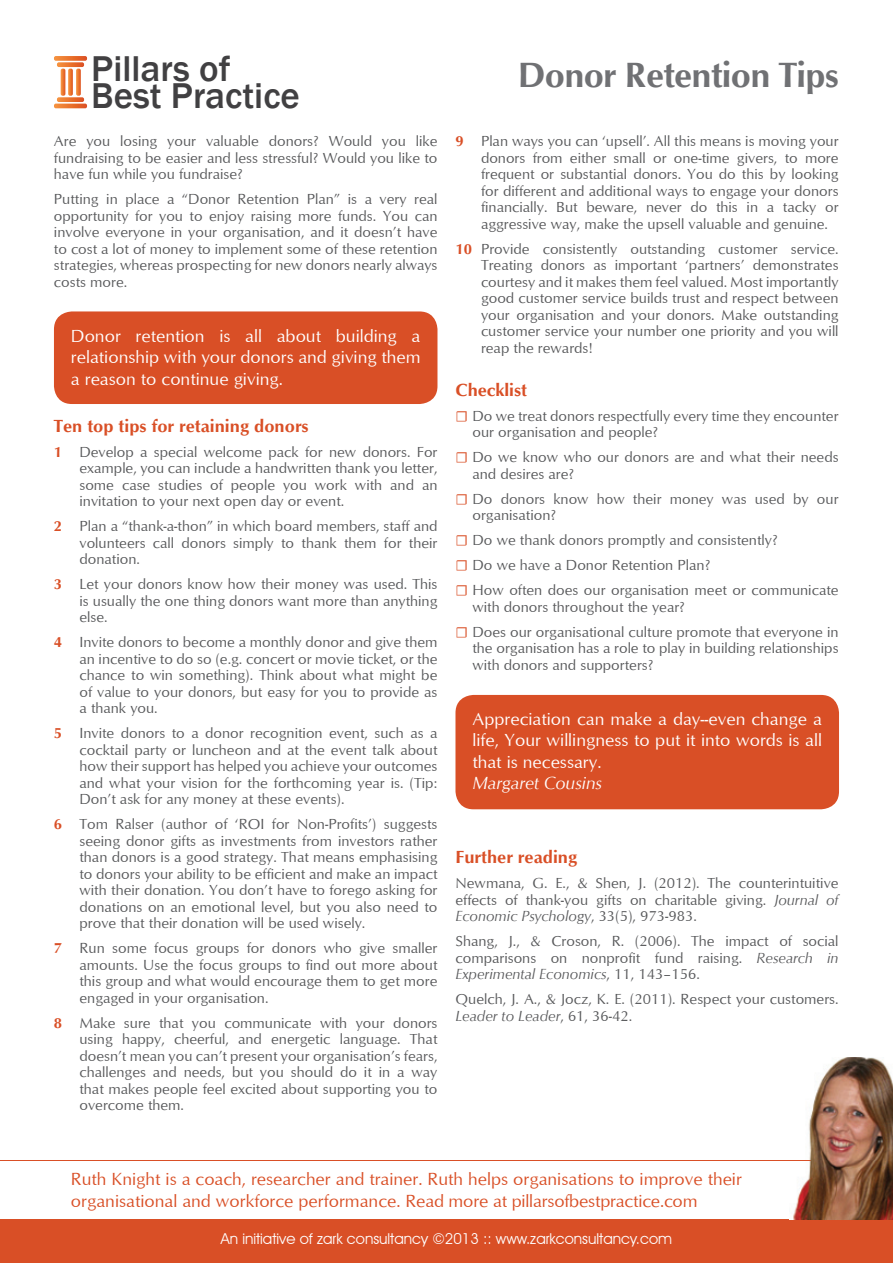
<style>
.page{position:relative;width:893px;height:1263px;background:#fff}
.page>*{position:absolute;margin:0;border:0;box-sizing:border-box;transform-origin:0 0}
.t1{font:500 36.9px/27.6px "Franklin Gothic";color:#414042}
.t2{font:700 36px "Optimum";letter-spacing:-.02em;color:#707174}
.t3{font:18px/21.6px "Optimum";color:#fff;text-align:justify}
.t4{font:18px/21.6px "Optimum";color:#d94f26}
.t5{font:700 18px "Optimum";color:#d94f26}
.t6{font:italic 18px "Optimum";color:#fff}
.t7{font:15px/16.5px "Optimum";color:#57585a;text-align:justify}
.t8{font:15px "Avant Garde IT Cby BT";color:#fff}
.s1{font-weight:700;color:#d94f26}
.s2{font-family:"Minion Pro";color:#d94f26}
.s3{font-style:italic}
</style>
<div class="page">
<div style="left:0;top:1219px;width:893px;height:44px;background:#d94f26"></div>
<svg style="left:61px;top:69px;width:4px;height:27px"></svg>
<svg style="left:68px;top:69px;width:5px;height:27px"></svg>
<svg style="left:76px;top:69px;width:5px;height:27px"></svg>
<svg style="left:57px;top:62px;width:27px;height:5px"></svg>
<svg style="left:54px;top:56px;width:33px;height:5px"></svg>
<svg style="left:57px;top:97px;width:27px;height:5px"></svg>
<svg style="left:54px;top:104px;width:33px;height:4px"></svg>
<div style="left:54px;top:311px;width:383px;height:93px;background:#d94f26;border-radius:18px"></div>
<div style="left:455px;top:695px;width:384px;height:114px;background:#d94f26;border-radius:18px"></div>
<hr style="left:0;top:1160px;width:893px;height:1px;background:#d94f26">
<img style="left:793px;top:1057px;width:100px;height:162px">
<img style="left:793px;top:1160px;width:100px;height:1px">
<h1 class="t1" style="left:91px;top:54px;width:210px">Pillars of<br>Best Practice</h1>
<h2 class="t2" style="left:518px;top:60px;width:322px">Donor Retention Tips</h2>
<p class="t7" style="left:54px;top:134px;width:385px">Are you losing your valuable donors? Would you like fundraising to be easier and less stressful? Would you like to have fun while you fundraise?</p>
<p class="t7" style="left:54px;top:192px;width:385px">Putting in place a “Donor Retention Plan” is a very real opportunity for you to enjoy raising more funds. You can involve everyone in your organisation, and it doesn’t have to cost a lot of money to implement some of these retention strategies, whereas prospecting for new donors nearly always costs more.</p>
<p class="t7" style="left:481px;top:134px;width:359px;text-indent:-26px"><span class="s1">9</span> Plan ways you can ‘upsell’. All this means is moving your donors from either small or one-time givers, to more frequent or substantial donors. You do this by looking for different and additional ways to engage your donors financially. But beware, never do this in a tacky or aggressive way, make the upsell valuable and genuine.</p>
<p class="t7" style="left:481px;top:242px;width:359px;text-indent:-26px"><span class="s1">10</span> Provide consistently outstanding customer service.<br>Treating donors as important ‘partners’ demonstrates courtesy and it makes them feel valued. Most importantly good customer service builds trust and respect between your organisation and your donors. Make outstanding customer service your number one priority and you will reap the rewards!</p>
<p class="t5" style="left:455px;top:382px;width:73px">Checklist</p>
<p class="t7" style="left:472px;top:409px;width:368px;text-indent:-17px"><span class="s2">☐</span> Do we treat donors respectfully every time they encounter our organisation and people?</p>
<p class="t7" style="left:472px;top:450px;width:368px;text-indent:-17px"><span class="s2">☐</span> Do we know who our donors are and what their needs and desires are?</p>
<p class="t7" style="left:472px;top:492px;width:368px;text-indent:-17px"><span class="s2">☐</span> Do donors know how their money was used by our organisation?</p>
<p class="t7" style="left:455px;top:529px;width:385px;line-height:25px;text-align:left"><span class="s2">☐</span> Do we thank donors promptly and consistently?<br><span class="s2">☐</span> Do we have a Donor Retention Plan?<br><span class="s2">☐</span> How often does our organisation meet or communicate</p>
<p class="t7" style="left:455px;top:595px;width:385px;line-height:25px;text-indent:17px">with donors throughout the year?<br><span class="s2">☐</span> Does our organisational culture promote that everyone in</p>
<p class="t7" style="left:472px;top:641px;width:368px">the organisation has a role to play in building relationships with donors and supporters?</p>
<p class="t3" style="left:472px;top:709px;width:351px">Appreciation can make a day--even change a life, Your willingness to put it into words is all that is necessary.</p>
<p class="t6" style="left:472px;top:776px;width:131px">Margaret Cousins</p>
<p class="t3" style="left:71px;top:327px;width:351px">Donor retention is all about building a relationship with your donors and giving them a reason to continue giving.</p>
<p class="t5" style="left:54px;top:418px;width:256px">Ten top tips for retaining donors</p>
<p class="t7" style="left:79px;top:445px;width:359px;text-indent:-26px"><span class="s1">1</span> Develop a special welcome pack for new donors. For example, you can include a handwritten thank you letter, some case studies of people you work with and an invitation to your next open day or event.</p>
<p class="t7" style="left:79px;top:519px;width:359px;text-indent:-26px"><span class="s1">2</span> Plan a “thank-a-thon” in which board members, staff and volunteers call donors simply to thank them for their donation.</p>
<p class="t7" style="left:79px;top:577px;width:359px;text-indent:-26px"><span class="s1">3</span> Let your donors know how their money was used. This is usually the one thing donors want more than anything else.</p>
<p class="t7" style="left:79px;top:635px;width:359px;text-indent:-26px"><span class="s1">4</span> Invite donors to become a monthly donor and give them an incentive to do so (e.g. concert or movie ticket, or the chance to win something). Think about what might be of value to your donors, but easy for you to provide as a thank you.</p>
<p class="t7" style="left:79px;top:726px;width:359px;text-indent:-26px"><span class="s1">5</span> Invite donors to a donor recognition event, such as a cocktail party or luncheon and at the event talk about how their support has helped you achieve your outcomes and what your vision for the forthcoming year is. (Tip:<br>Don’t ask for any money at these events).</p>
<p class="t7" style="left:79px;top:817px;width:359px;text-indent:-26px"><span class="s1">6</span> Tom Ralser (author of ‘ROI for Non-Profits’) suggests seeing donor gifts as investments from investors rather than donors is a good strategy. That means emphasising to donors your ability to be efficient and make an impact with their donation. You don’t have to forego asking for donations on an emotional level, but you also need to prove that their donation will be used wisely.</p>
<p class="t7" style="left:79px;top:941px;width:359px;text-indent:-26px"><span class="s1">7</span> Run some focus groups for donors who give smaller amounts. Use the focus groups to find out more about this group and what would encourage them to get more engaged in your organisation.</p>
<p class="t7" style="left:79px;top:1016px;width:359px;text-indent:-26px"><span class="s1">8</span> Make sure that you communicate with your donors using happy, cheerful, and energetic language. That doesn’t mean you can’t present your organisation’s fears, challenges and needs, but you should do it in a way that makes people feel excited about supporting you to overcome them.</p>
<p class="t5" style="left:455px;top:850px;width:123px">Further reading</p>
<p class="t7" style="left:455px;top:876px;width:385px">Newmana, G. E., &amp; Shen, J. (2012). The counterintuitive effects of thank-you gifts on charitable giving. <span class="s3">Journal of Economic Psychology</span>, 33(5), 973-983.</p>
<p class="t7" style="left:455px;top:934px;width:385px">Shang, J., &amp; Croson, R. (2006). The impact of social comparisons on nonprofit fund raising. <span class="s3">Research in Experimental Economics</span>, 11, 143–156.</p>
<p class="t7" style="left:455px;top:992px;width:385px">Quelch, J. A., &amp; Jocz, K. E. (2011). Respect your customers.<br><span class="s3">Leader to Leader</span>, 61, 36-42.</p>
<p class="t4" style="left:71px;top:1170px;width:672px">Ruth Knight is a coach, researcher and trainer. Ruth helps organisations to improve their organisational and workforce performance. Read more at pillarsofbestpractice.com</p>
<p class="t8" style="left:221px;top:1230px;width:453px">An initiative of zark consultancy ©2013 :: www.zarkconsultancy.com</p>
</div>
